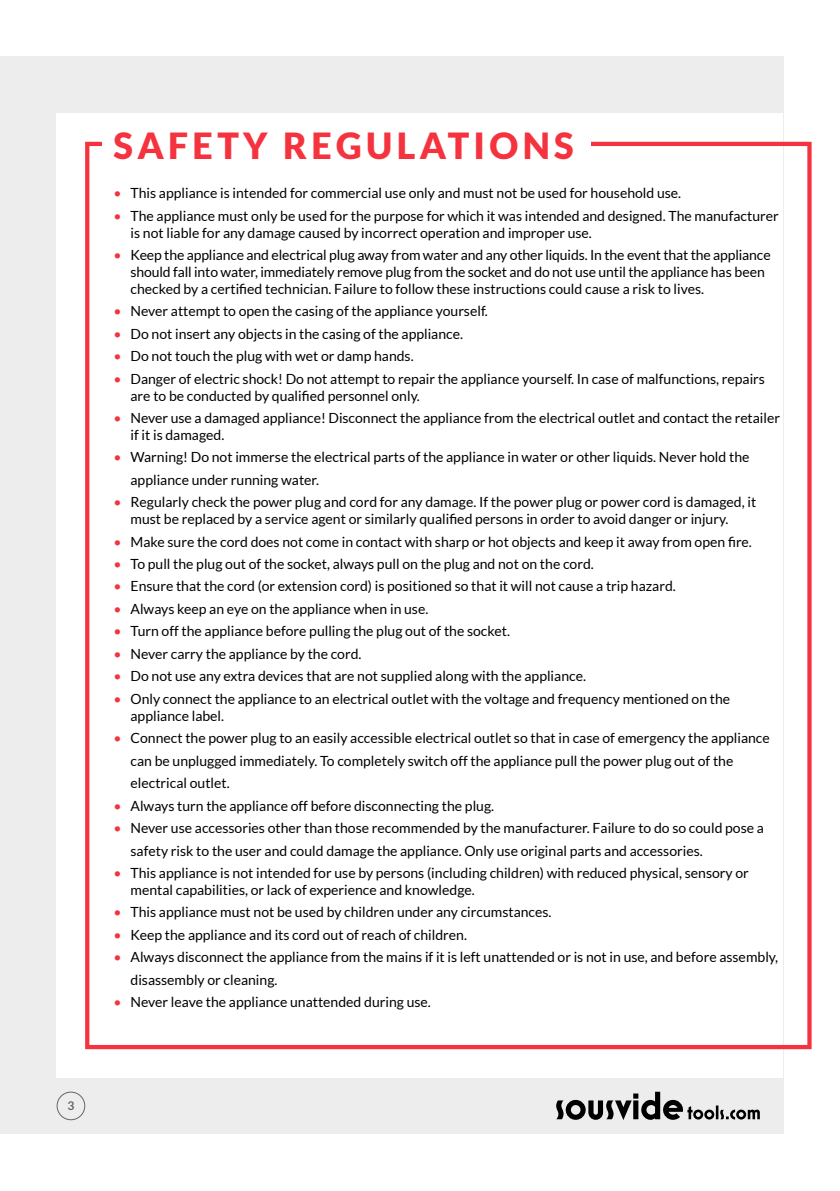
<style>
.page{position:relative;width:840px;height:1191px;background:#fff}
.page>*{position:absolute;margin:0;border:0;box-sizing:border-box;transform-origin:0 0}
.t1{font:900 36px "Lato";letter-spacing:.12em;color:#f5333f}
.t2{font:14px/16.8px "Lato";color:#000}
.t3{font:700 12px "Lato";color:#64666a}
.s1{color:#f5333f}
</style>
<div class="page">
<div style="left:0;top:57px;width:782px;height:1077px;background:#ededed"></div>
<div style="left:57px;top:113px;width:725px;height:964px;background:#fff"></div>
<div style="left:85px;top:142px;width:726px;height:907px;border:4px solid #f5333f"></div>
<svg style="left:556px;top:1091px;width:203px;height:29px"></svg>
<div style="left:57px;top:1091px;width:28px;height:29px;border:1px solid #64666a;border-radius:50%"></div>
<div style="left:102px;top:130px;width:488px;height:57px;background:#fff"></div>
<p class="t3" style="left:67px;top:1098px;width:8px">3</p>
<h1 class="t1" style="left:113px;top:125px;width:461px">SAFETY REGULATIONS</h1>
<p class="t2" style="left:113px;top:185px;width:569px"><span class="s1">•</span> This appliance is intended for commercial use only and must not be used for household use.</p>
<p class="t2" style="left:130px;top:207px;width:649px;text-indent:-17px"><span class="s1">•</span> The appliance must only be used for the purpose for which it was intended and designed. The manufacturer is not liable for any damage caused by incorrect operation and improper use.</p>
<p class="t2" style="left:130px;top:247px;width:641px;text-indent:-17px"><span class="s1">•</span> Keep the appliance and electrical plug away from water and any other liquids. In the event that the appliance should fall into water, immediately remove plug from the socket and do not use until the appliance has been checked by a certified technician. Failure to follow these instructions could cause a risk to lives.</p>
<p class="t2" style="left:113px;top:303px;width:375px"><span class="s1">•</span> Never attempt to open the casing of the appliance yourself.</p>
<p class="t2" style="left:113px;top:325px;width:351px"><span class="s1">•</span> Do not insert any objects in the casing of the appliance.</p>
<p class="t2" style="left:113px;top:348px;width:301px"><span class="s1">•</span> Do not touch the plug with wet or damp hands.</p>
<p class="t2" style="left:130px;top:370px;width:635px;text-indent:-17px"><span class="s1">•</span> Danger of electric shock! Do not attempt to repair the appliance yourself. In case of malfunctions, repairs are to be conducted by qualified personnel only.</p>
<p class="t2" style="left:130px;top:409px;width:650px;text-indent:-17px"><span class="s1">•</span> Never use a damaged appliance! Disconnect the appliance from the electrical outlet and contact the retailer if it is damaged.</p>
<p class="t2" style="left:130px;top:446px;width:620px;line-height:22.4px;text-indent:-17px"><span class="s1">•</span> Warning! Do not immerse the electrical parts of the appliance in water or other liquids. Never hold the appliance under running water.</p>
<p class="t2" style="left:130px;top:493px;width:626px;text-indent:-17px"><span class="s1">•</span> Regularly check the power plug and cord for any damage. If the power plug or power cord is damaged, it must be replaced by a service agent or similarly qualified persons in order to avoid danger or injury.</p>
<p class="t2" style="left:113px;top:533px;width:639px"><span class="s1">•</span> Make sure the cord does not come in contact with sharp or hot objects and keep it away from open fire.</p>
<p class="t2" style="left:113px;top:555px;width:481px"><span class="s1">•</span> To pull the plug out of the socket, always pull on the plug and not on the cord.</p>
<p class="t2" style="left:113px;top:578px;width:563px"><span class="s1">•</span> Ensure that the cord (or extension cord) is positioned so that it will not cause a trip hazard.</p>
<p class="t2" style="left:113px;top:600px;width:316px"><span class="s1">•</span> Always keep an eye on the appliance when in use.</p>
<p class="t2" style="left:113px;top:623px;width:398px"><span class="s1">•</span> Turn off the appliance before pulling the plug out of the socket.</p>
<p class="t2" style="left:113px;top:645px;width:249px"><span class="s1">•</span> Never carry the appliance by the cord.</p>
<p class="t2" style="left:113px;top:668px;width:473px"><span class="s1">•</span> Do not use any extra devices that are not supplied along with the appliance.</p>
<p class="t2" style="left:130px;top:690px;width:601px;text-indent:-17px"><span class="s1">•</span> Only connect the appliance to an electrical outlet with the voltage and frequency mentioned on the appliance label.</p>
<p class="t2" style="left:130px;top:727px;width:640px;line-height:22.4px;text-indent:-17px"><span class="s1">•</span> Connect the power plug to an easily accessible electrical outlet so that in case of emergency the appliance can be unplugged immediately. To completely switch off the appliance pull the power plug out of the electrical outlet.</p>
<p class="t2" style="left:113px;top:797px;width:382px"><span class="s1">•</span> Always turn the appliance off before disconnecting the plug.</p>
<p class="t2" style="left:130px;top:816px;width:634px;line-height:22.4px;text-indent:-17px"><span class="s1">•</span> Never use accessories other than those recommended by the manufacturer. Failure to do so could pose a safety risk to the user and could damage the appliance. Only use original parts and accessories.</p>
<p class="t2" style="left:130px;top:864px;width:619px;text-indent:-17px"><span class="s1">•</span> This appliance is not intended for use by persons (including children) with reduced physical, sensory or mental capabilities, or lack of experience and knowledge.</p>
<p class="t2" style="left:113px;top:903px;width:439px"><span class="s1">•</span> This appliance must not be used by children under any circumstances.</p>
<p class="t2" style="left:113px;top:926px;width:355px"><span class="s1">•</span> Keep the appliance and its cord out of reach of children.</p>
<p class="t2" style="left:130px;top:946px;width:648px;line-height:22.4px;text-indent:-17px"><span class="s1">•</span> Always disconnect the appliance from the mains if it is left unattended or is not in use, and before assembly, disassembly or cleaning.</p>
<p class="t2" style="left:113px;top:993px;width:319px"><span class="s1">•</span> Never leave the appliance unattended during use.</p>
</div>
